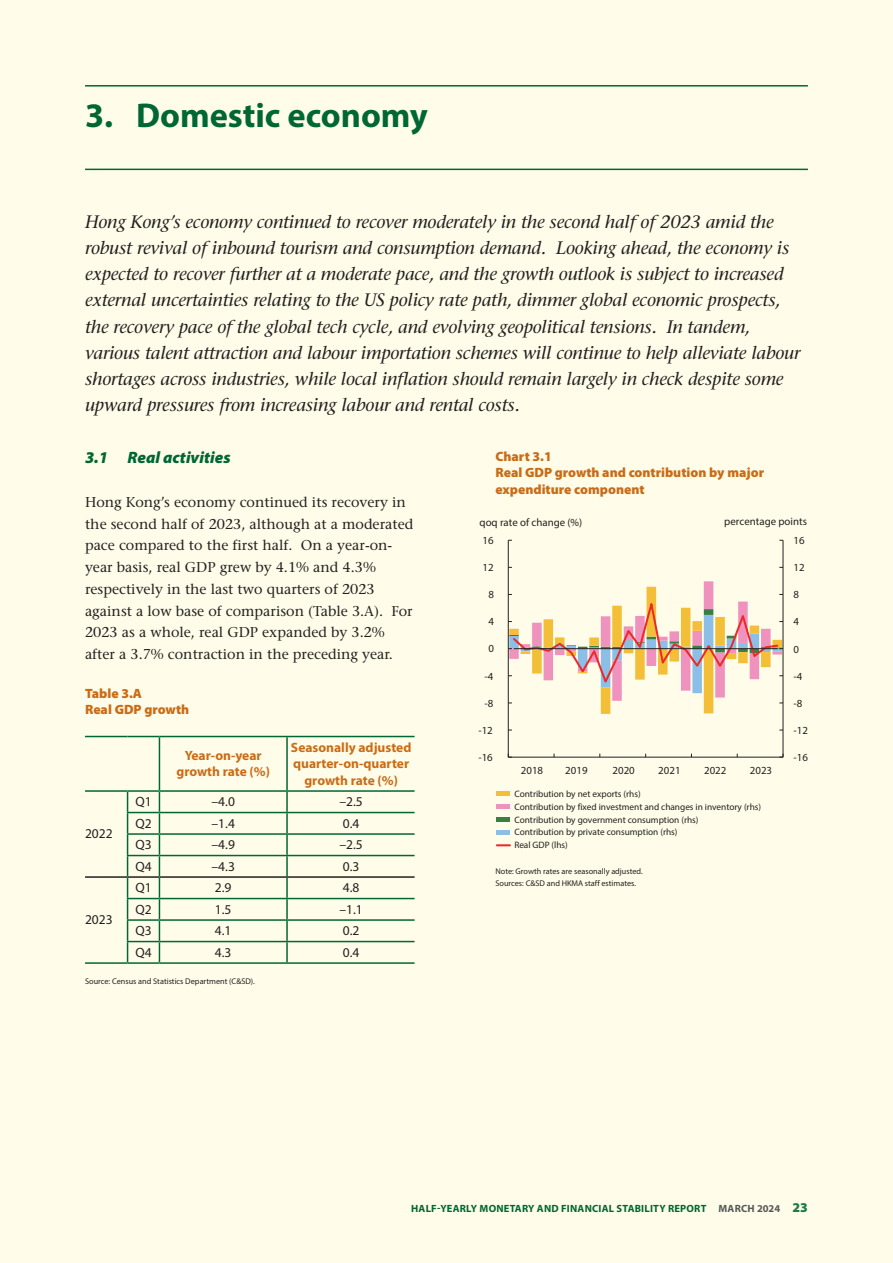
<style>
.page{position:relative;width:893px;height:1263px;background:#fffde9}
.page>*{position:absolute;margin:0;border:0;box-sizing:border-box;transform-origin:0 0}
.t1{font:700 34.5px "Myriad Pro";color:#006734}
.t2{font:italic 500 18px/26.2px "Stone Serif Std";letter-spacing:-.01em;color:#231f20}
.t3{font:italic 900 16.5px "Myriad Pro";color:#006734}
.t4{font:500 14.25px/21.8px "Stone Serif Std";color:#231f20}
.t5{font:900 13.5px/16.5px "Myriad Pro";color:#ca6c17}
.t6{font:13.5px "Myriad Pro";color:#231f20}
.t7{font:700 13.5px/16.5px "Myriad Pro";color:#ca6c17;text-align:center}
.t8{font:10.8px "Myriad Pro";color:#231f20}
.t9{font:700 10.5px "Myriad Pro";letter-spacing:.02em;color:#006734}
.t10{font:700 10.5px "Myriad Pro";color:#57585a}
.t11{font:9.3px/12.9px "Myriad Pro";letter-spacing:-.005em;color:#231f20}
.t12{font:8.25px/12.6px "Myriad Pro";color:#231f20}
.s1{color:#57585a}
.s2{font-weight:900;font-size:13.5px;color:#1e7a4d}
</style>
<div class="page">
<hr style="left:85px;top:736px;width:43px;height:1px;background:#006734">
<hr style="left:128px;top:736px;width:31px;height:1px;background:#006734">
<hr style="left:287px;top:736px;width:128px;height:1px;background:#006734">
<hr style="left:128px;top:790px;width:31px;height:2px;background:#006734">
<hr style="left:287px;top:790px;width:128px;height:2px;background:#006734">
<hr style="left:128px;top:962px;width:31px;height:2px;background:#006734">
<hr style="left:287px;top:962px;width:128px;height:2px;background:#006734">
<hr style="left:85px;top:790px;width:43px;height:2px;background:#006734">
<hr style="left:127px;top:812px;width:32px;height:1px;background:#006734">
<hr style="left:287px;top:812px;width:128px;height:1px;background:#006734">
<hr style="left:127px;top:833px;width:32px;height:2px;background:#006734">
<hr style="left:287px;top:833px;width:128px;height:2px;background:#006734">
<hr style="left:127px;top:855px;width:32px;height:1px;background:#006734">
<hr style="left:287px;top:855px;width:128px;height:1px;background:#006734">
<hr style="left:127px;top:919px;width:32px;height:2px;background:#006734">
<hr style="left:287px;top:919px;width:128px;height:2px;background:#006734">
<hr style="left:127px;top:941px;width:32px;height:1px;background:#006734">
<hr style="left:287px;top:941px;width:128px;height:1px;background:#006734">
<hr style="left:286px;top:792px;width:2px;height:20px;background:#006734">
<hr style="left:159px;top:812px;width:128px;height:1px;background:#006734">
<hr style="left:286px;top:813px;width:2px;height:20px;background:#006734">
<hr style="left:159px;top:833px;width:128px;height:2px;background:#006734">
<hr style="left:286px;top:835px;width:2px;height:20px;background:#006734">
<hr style="left:159px;top:855px;width:128px;height:1px;background:#006734">
<hr style="left:286px;top:856px;width:2px;height:20px;background:#006734">
<hr style="left:286px;top:899px;width:2px;height:20px;background:#006734">
<hr style="left:159px;top:919px;width:128px;height:2px;background:#006734">
<hr style="left:286px;top:921px;width:2px;height:20px;background:#006734">
<hr style="left:159px;top:941px;width:128px;height:1px;background:#006734">
<hr style="left:286px;top:942px;width:2px;height:20px;background:#006734">
<hr style="left:159px;top:962px;width:128px;height:2px;background:#006734">
<hr style="left:85px;top:876px;width:43px;height:2px;background:#231f20">
<hr style="left:85px;top:962px;width:43px;height:2px;background:#006734">
<hr style="left:128px;top:876px;width:31px;height:2px;background:#231f20">
<hr style="left:159px;top:876px;width:128px;height:2px;background:#231f20">
<hr style="left:287px;top:876px;width:128px;height:2px;background:#231f20">
<svg style="left:127px;top:792px;width:1px;height:170px"></svg>
<svg style="left:159px;top:792px;width:1px;height:170px"></svg>
<hr style="left:286px;top:878px;width:2px;height:20px;background:#006734">
<hr style="left:127px;top:898px;width:32px;height:1px;background:#006734">
<hr style="left:159px;top:898px;width:128px;height:1px;background:#006734">
<hr style="left:287px;top:898px;width:128px;height:1px;background:#006734">
<hr style="left:159px;top:736px;width:128px;height:1px;background:#006734">
<hr style="left:159px;top:737px;width:1px;height:53px;background:#006734">
<hr style="left:286px;top:737px;width:2px;height:53px;background:#006734">
<hr style="left:159px;top:790px;width:128px;height:2px;background:#006734">
<hr style="left:783px;top:540px;width:1px;height:217px;background:#231f20">
<hr style="left:508px;top:540px;width:1px;height:217px;background:#231f20">
<hr style="left:508px;top:757px;width:275px;height:1px;background:#231f20">
<svg style="left:779px;top:754px;width:5px;height:4px"></svg>
<svg style="left:508px;top:581px;width:275px;height:133px"></svg>
<hr style="left:514px;top:648px;width:263px;height:1px;background:#231f20">
<hr style="left:497px;top:792px;width:13px;height:4px;background:#f4bf38">
<div style="left:497px;top:804px;width:13px;height:5px;background:#ef93be"></div>
<div style="left:497px;top:817px;width:13px;height:5px;background:#368043"></div>
<div style="left:497px;top:830px;width:13px;height:5px;background:#8bbfe7"></div>
<svg style="left:497px;top:844px;width:13px;height:2px"></svg>
<hr style="left:85px;top:85px;width:723px;height:2px;background:#006734">
<hr style="left:85px;top:169px;width:723px;height:1px;background:#006734">
<h1 class="t1" style="left:85px;top:93px;width:344px">3. Domestic economy</h1>
<p class="t2" style="left:85px;top:208px;width:717px">Hong Kong’s economy continued to recover moderately in the second half of 2023 amid the robust revival of inbound tourism and consumption demand. Looking ahead, the economy is expected to recover further at a moderate pace, and the growth outlook is subject to increased external uncertainties relating to the US policy rate path, dimmer global economic prospects, the recovery pace of the global tech cycle, and evolving geopolitical tensions. In tandem, various talent attraction and labour importation schemes will continue to help alleviate labour shortages across industries, while local inflation should remain largely in check despite some upward pressures from increasing labour and rental costs.</p>
<h2 class="t3" style="left:85px;top:447px;width:147px">3.1 Real activities</h2>
<p class="t4" style="left:85px;top:491px;width:330px">Hong Kong’s economy continued its recovery in the second half of 2023, although at a moderated pace compared to the first half. On a year-on&shy;year basis, real GDP grew by 4.1% and 4.3% respectively in the last two quarters of 2023 against a low base of comparison (Table 3.A). For 2023 as a whole, real GDP expanded by 3.2% after a 3.7% contraction in the preceding year.</p>
<h3 class="t5" style="left:85px;top:684px;width:106px">Table 3.A<br>Real GDP growth</h3>
<p class="t7" style="left:176px;top:746px;width:95px">Year-on-year growth rate (%)</p>
<p class="t7" style="left:291px;top:738px;width:122px">Seasonally adjusted quarter-on-quarter growth rate (%)</p>
<h4 class="t5" style="left:495px;top:448px;width:270px">Chart 3.1<br>Real GDP growth and contribution by major expenditure component</h4>
<p class="t8" style="left:480px;top:515px;width:104px">qoq rate of change (%)</p>
<p class="t8" style="left:724px;top:515px;width:84px">percentage points</p>
<p class="t8" style="left:482px;top:534px;width:13px">16</p>
<p class="t8" style="left:793px;top:534px;width:13px">16</p>
<p class="t8" style="left:482px;top:561px;width:13px">12</p>
<p class="t8" style="left:793px;top:561px;width:13px">12</p>
<p class="t8" style="left:489px;top:588px;width:7px">8</p>
<p class="t8" style="left:793px;top:588px;width:7px">8</p>
<p class="t8" style="left:489px;top:615px;width:7px">4</p>
<p class="t8" style="left:793px;top:615px;width:7px">4</p>
<p class="t8" style="left:489px;top:642px;width:7px">0</p>
<p class="t8" style="left:793px;top:642px;width:7px">0</p>
<p class="t8" style="left:484px;top:669px;width:10px">-4</p>
<p class="t8" style="left:793px;top:669px;width:10px">-4</p>
<p class="t8" style="left:484px;top:696px;width:10px">-8</p>
<p class="t8" style="left:793px;top:696px;width:10px">-8</p>
<p class="t8" style="left:478px;top:723px;width:16px">-12</p>
<p class="t8" style="left:793px;top:723px;width:16px">-12</p>
<p class="t8" style="left:478px;top:751px;width:16px">-16</p>
<p class="t8" style="left:793px;top:751px;width:16px">-16</p>
<p class="t8" style="left:521px;top:764px;width:24px">2018</p>
<p class="t8" style="left:565px;top:764px;width:24px">2019</p>
<p class="t8" style="left:612px;top:764px;width:24px">2020</p>
<p class="t8" style="left:658px;top:764px;width:24px">2021</p>
<p class="t8" style="left:704px;top:764px;width:24px">2022</p>
<p class="t8" style="left:750px;top:764px;width:24px">2023</p>
<p class="t11" style="left:514px;top:787px;width:248px">Contribution by net exports (rhs)<br>Contribution by fixed investment and changes in inventory (rhs)<br>Contribution by government consumption (rhs)<br>Contribution by private consumption (rhs)<br>Real GDP (lhs)</p>
<p class="t6" style="left:135px;top:793px;width:18px">Q1</p>
<p class="t6" style="left:212px;top:793px;width:25px">–4.0</p>
<p class="t6" style="left:339px;top:793px;width:25px">–2.5</p>
<p class="t6" style="left:135px;top:815px;width:18px">Q2</p>
<p class="t6" style="left:212px;top:815px;width:25px">–1.4</p>
<p class="t6" style="left:343px;top:815px;width:18px">0.4</p>
<p class="t6" style="left:135px;top:836px;width:18px">Q3</p>
<p class="t6" style="left:212px;top:836px;width:25px">–4.9</p>
<p class="t6" style="left:339px;top:836px;width:25px">–2.5</p>
<p class="t6" style="left:135px;top:858px;width:18px">Q4</p>
<p class="t6" style="left:212px;top:858px;width:25px">–4.3</p>
<p class="t6" style="left:343px;top:858px;width:18px">0.3</p>
<p class="t6" style="left:85px;top:825px;width:29px">2022</p>
<p class="t12" style="left:495px;top:864px;width:149px">Note: Growth rates are seasonally adjusted.<br>Sources: C&amp;SD and HKMA staff estimates.</p>
<p class="t6" style="left:135px;top:879px;width:18px">Q1</p>
<p class="t6" style="left:215px;top:879px;width:18px">2.9</p>
<p class="t6" style="left:343px;top:879px;width:18px">4.8</p>
<p class="t6" style="left:135px;top:901px;width:18px">Q2</p>
<p class="t6" style="left:215px;top:901px;width:18px">1.5</p>
<p class="t6" style="left:339px;top:901px;width:25px">–1.1</p>
<p class="t6" style="left:135px;top:922px;width:18px">Q3</p>
<p class="t6" style="left:215px;top:922px;width:18px">4.1</p>
<p class="t6" style="left:343px;top:922px;width:18px">0.2</p>
<p class="t6" style="left:135px;top:944px;width:18px">Q4</p>
<p class="t6" style="left:215px;top:944px;width:18px">4.3</p>
<p class="t6" style="left:343px;top:944px;width:18px">0.4</p>
<p class="t12" style="left:85px;top:975px;width:171px">Source: Census and Statistics Department (C&amp;SD).</p>
<p class="t6" style="left:85px;top:911px;width:29px">2023</p>
<p class="t9" style="left:411px;top:1201px;width:324px">Half-Yearly Monetary and Financial Stability Report <span class="s1">MARC</span></p>
<p class="t10" style="left:747px;top:1201px;width:62px">H 2024 <span class="s2">23</span></p>
</div>
